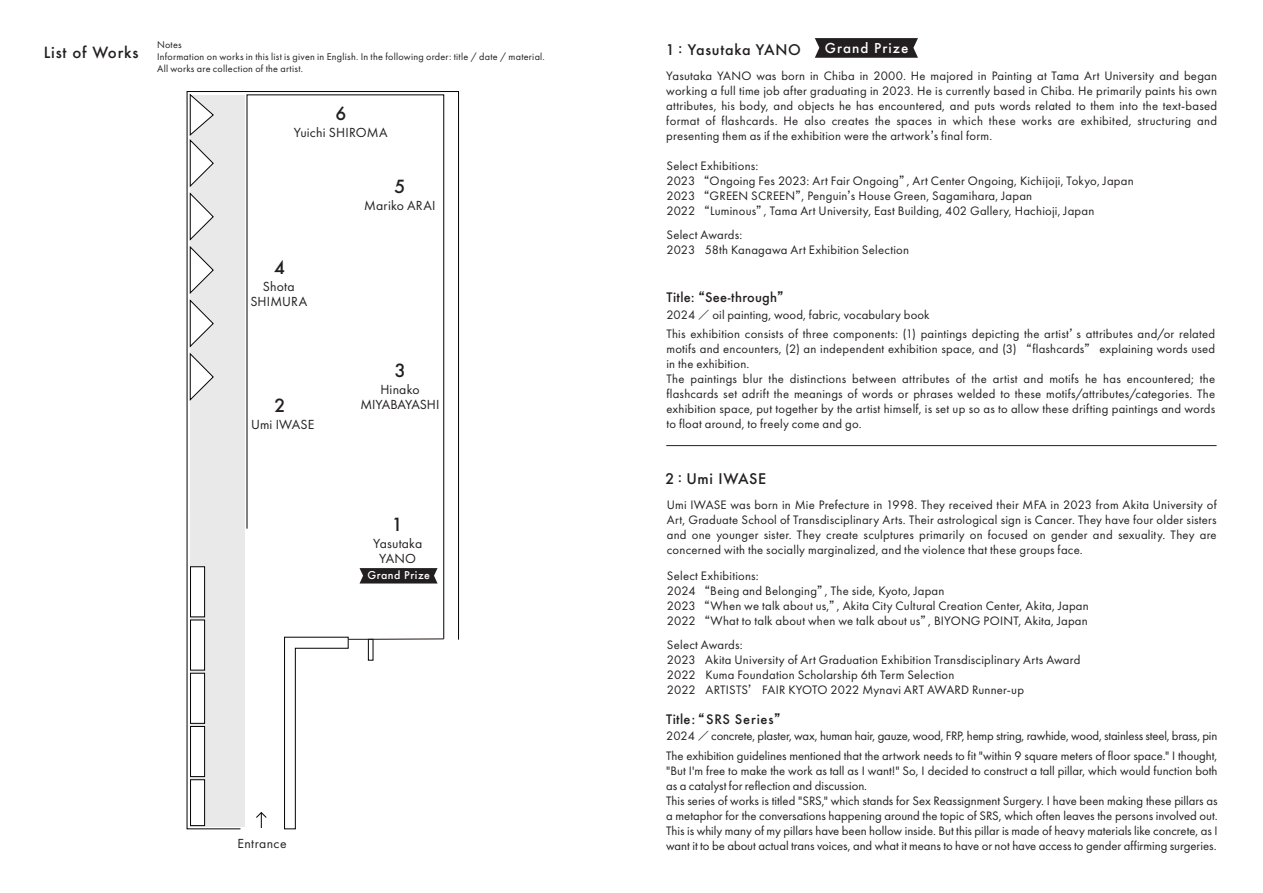
<style>
.page{position:relative;width:1263px;height:893px;background:#fff}
.page>*{position:absolute;margin:0;border:0;box-sizing:border-box;transform-origin:0 0}
.t1{font:500 17.7px "Futura";color:#231f20}
.t2{font:500 15px "Futura";letter-spacing:.05em;color:#231f20}
.t3{font:500 14.25px "Futura";letter-spacing:.05em;color:#231f20}
.t4{font:13.65px/15.1px "Futura PT";letter-spacing:.015em;color:#231f20;text-align:center}
.t5{font:13.65px/15.1px "Futura PT";letter-spacing:-.005em;color:#231f20;text-align:center}
.t6{font:500 13.35px "Futura";letter-spacing:.08em;color:#fff}
.t7{font:12.75px/15px "Futura PT";letter-spacing:.015em;color:#231f20}
.t8{font:12.75px/19.5px "Futura PT";letter-spacing:-.005em;color:#231f20}
.t9{font:500 12.75px "Futura";letter-spacing:.025em;color:#231f20}
.t10{font:500 12.75px "Futura";letter-spacing:.06em;color:#231f20}
.t11{font:500 10.5px "Futura";letter-spacing:.045em;color:#fff}
.t12{font:10.2px/12px "Futura PT";letter-spacing:.025em;color:#231f20}
.s1{font-family:"TB Go Std R";font-size:11.25px}
.s2{font-family:"TB Go Pro";font-weight:700}
</style>
<div class="page">
<hr style="left:666px;top:445px;width:550px;height:1px;background:#231f20">
<svg style="left:256px;top:812px;width:11px;height:16px"></svg>
<svg style="left:284px;top:640px;width:90px;height:189px"></svg>
<svg style="left:186px;top:640px;width:55px;height:189px"></svg>
<svg style="left:186px;top:91px;width:273px;height:549px"></svg>
<div style="left:190px;top:95px;width:54px;height:731px;background:#eae9e9"></div>
<svg style="left:189px;top:94px;width:25px;height:307px"></svg>
<div style="left:190px;top:779px;width:15px;height:47px;background:#fff;border:1px solid #030303"></div>
<div style="left:190px;top:726px;width:15px;height:51px;background:#fff;border:1px solid #030303"></div>
<div style="left:190px;top:673px;width:15px;height:51px;background:#fff;border:1px solid #030303"></div>
<div style="left:190px;top:620px;width:15px;height:50px;background:#fff;border:1px solid #030303"></div>
<div style="left:190px;top:566px;width:15px;height:51px;background:#fff;border:1px solid #030303"></div>
<svg style="left:359px;top:568px;width:79px;height:15px"></svg>
<svg style="left:815px;top:38px;width:103px;height:20px;background:#2f2c2d"></svg>
<p class="t2" style="left:44px;top:42px;width:96px">List of Works</p>
<p class="t12" style="left:157px;top:38px;width:389px">Notes<br>Information on works in this list is given in English. In the following order: title / date / material.<br>All works are collection of the artist.</p>
<h1 class="t1" style="left:335px;top:101px;width:12px">6</h1>
<p class="t4" style="left:294px;top:125px;width:95px">Yuichi SHIROMA</p>
<h1 class="t1" style="left:395px;top:174px;width:12px">5</h1>
<h1 class="t1" style="left:274px;top:255px;width:12px">4</h1>
<p class="t4" style="left:250px;top:279px;width:58px">Shota<br>SHIMURA</p>
<h1 class="t1" style="left:274px;top:393px;width:12px">2</h1>
<p class="t4" style="left:364px;top:198px;width:73px">Mariko ARAI</p>
<h1 class="t1" style="left:395px;top:358px;width:12px">3</h1>
<p class="t5" style="left:361px;top:382px;width:80px">Hinako<br>MIYABAYASHI</p>
<p class="t3" style="left:666px;top:39px;width:137px">1 : Yasutaka YANO</p>
<p class="t6" style="left:825px;top:39px;width:85px">Grand Prize</p>
<p class="t7" style="left:666px;top:68px;width:552px;text-align:justify">Yasutaka YANO was born in Chiba in 2000. He majored in Painting at Tama Art University and began working a full time job after graduating in 2023. He is currently based in Chiba. He primarily paints his own attributes, his body, and objects he has encountered, and puts words related to them into the text-based format of flashcards. He also creates the spaces in which these works are exhibited, structuring and presenting them as if the exhibition were the artwork<span class="s1">’</span>s final form.</p>
<p class="t7" style="left:666px;top:158px;width:469px">Select Exhibitions:<br>2023 <span class="s1">“</span>Ongoing Fes 2023: Art Fair Ongoing<span class="s1">”</span>, Art Center Ongoing, Kichijoji, Tokyo, Japan 2023 <span class="s1">“</span>GREEN SCREEN<span class="s1">”</span>, Penguin<span class="s1">’</span>s House Green, Sagamihara, Japan<br>2022 <span class="s1">“</span>Luminous<span class="s1">”</span>, Tama Art University, East Building, 402 Gallery, Hachioji, Japan</p>
<p class="t7" style="left:666px;top:227px;width:244px">Select Awards:<br>2023 58th Kanagawa Art Exhibition Selection</p>
<p class="t9" style="left:666px;top:289px;width:125px">Title: <span class="s2">“</span>See-through<span class="s2">”</span></p>
<p class="t7" style="left:666px;top:305px;width:550px;line-height:19.5px">2024 <span class="s1">／</span> oil painting, wood, fabric, vocabulary book<br>This exhibition consists of three components: (1) paintings depicting the artist<span class="s1">’</span>s attributes and/or related</p>
<p class="t7" style="left:666px;top:342px;width:550px">motifs and encounters, (2) an independent exhibition space, and (3) <span class="s1">“</span>flashcards<span class="s1">”</span> explaining words used in the exhibition.<br>The paintings blur the distinctions between attributes of the artist and motifs he has encountered; the flashcards set adrift the meanings of words or phrases welded to these motifs/attributes/categories. The exhibition space, put together by the artist himself, is set up so as to allow these drifting paintings and words</p>
<p class="t4" style="left:251px;top:417px;width:65px">Umi IWASE</p>
<p class="t7" style="left:666px;top:417px;width:197px">to float around, to freely come and go.</p>
<h1 class="t1" style="left:392px;top:512px;width:12px">1</h1>
<p class="t4" style="left:373px;top:535px;width:51px">Yasutaka<br>YANO</p>
<p class="t11" style="left:367px;top:568px;width:64px">Grand Prize</p>
<p class="t4" style="left:237px;top:835px;width:51px">Entrance</p>
<p class="t3" style="left:665px;top:469px;width:102px">2 : Umi IWASE</p>
<p class="t7" style="left:667px;top:497px;width:551px;text-align:justify">Umi IWASE was born in Mie Prefecture in 1998. They received their MFA in 2023 from Akita University of Art, Graduate School of Transdisciplinary Arts. Their astrological sign is Cancer. They have four older sisters and one younger sister. They create sculptures primarily on focused on gender and sexuality. They are concerned with the socially marginalized, and the violence that these groups face.</p>
<p class="t7" style="left:667px;top:568px;width:423px">Select Exhibitions:<br>2024 <span class="s1">“</span>Being and Belonging<span class="s1">”</span>, The side, Kyoto, Japan<br>2023 <span class="s1">“</span>When we talk about us,<span class="s1">”</span>, Akita City Cultural Creation Center, Akita, Japan 2022 <span class="s1">“</span>What to talk about when we talk about us<span class="s1">”</span>, BIYONG POINT, Akita, Japan</p>
<p class="t7" style="left:667px;top:637px;width:415px">Select Awards:<br>2023 Akita University of Art Graduation Exhibition Transdisciplinary Arts Award 2022 Kuma Foundation Scholarship 6th Term Selection<br>2022 ARTISTS<span class="s1">’</span> FAIR KYOTO 2022 Mynavi ART AWARD Runner-up</p>
<p class="t10" style="left:666px;top:710px;width:122px">Title:<span class="s2">“</span>SRS Series<span class="s2">”</span></p>
<p class="t8" style="left:666px;top:726px;width:553px">2024 <span class="s1">／</span> concrete, plaster, wax, human hair, gauze, wood, FRP, hemp string, rawhide, wood, stainless steel, brass, pin<br>The exhibition guidelines mentioned that the artwork needs to fit "within 9 square meters of floor space." I thought,</p>
<p class="t7" style="left:666px;top:763px;width:553px">"But I'm free to make the work as tall as I want!" So, I decided to construct a tall pillar, which would function both as a catalyst for reflection and discussion.<br>This series of works is titled "SRS," which stands for Sex Reassignment Surgery. I have been making these pillars as a metaphor for the conversations happening around the topic of SRS, which often leaves the persons involved out.<br>This is whily many of my pillars have been hollow inside. But this pillar is made of heavy materials like concrete, as I want it to be about actual trans voices, and what it means to have or not have access to gender affirming surgeries.</p>
</div>
